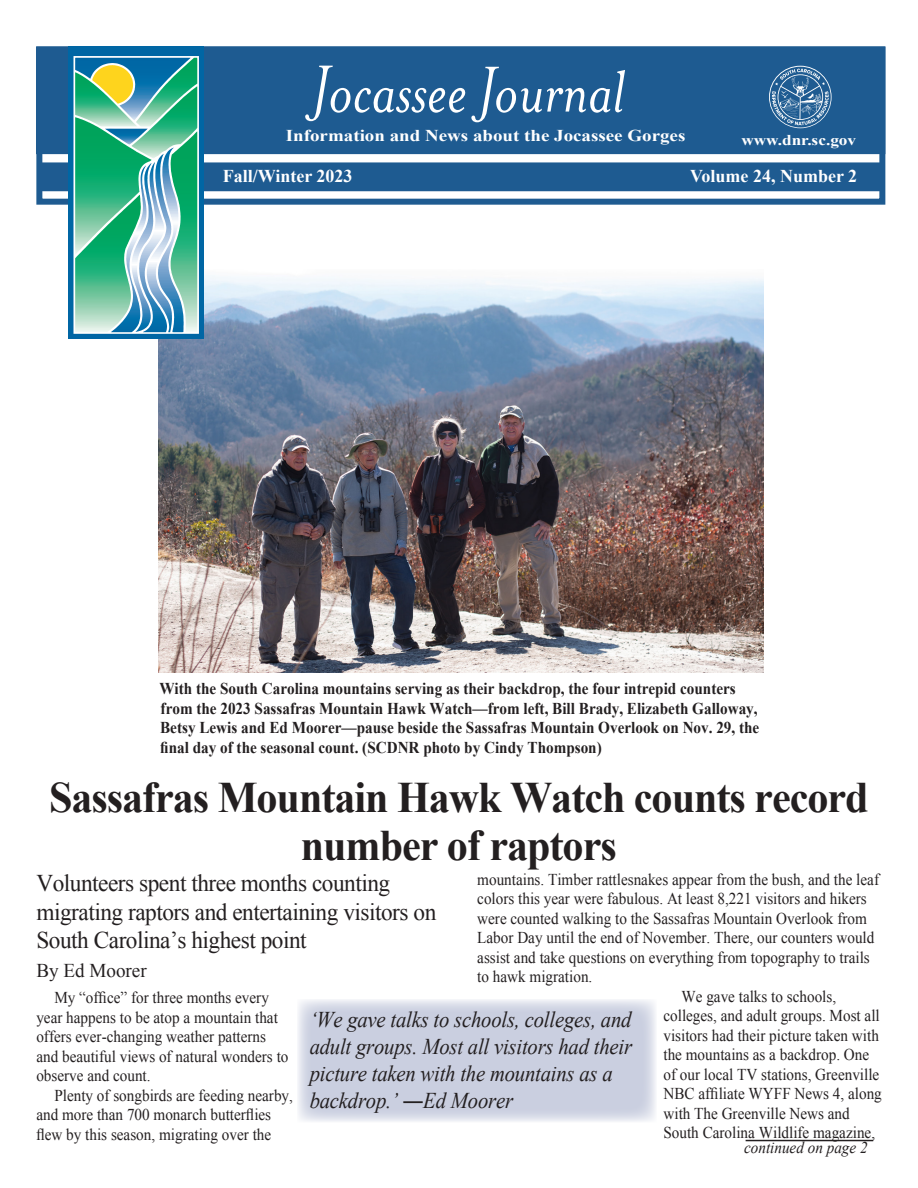
<style>
.page{position:relative;width:918px;height:1188px;background:#fff}
.page>*{position:absolute;margin:0;border:0;box-sizing:border-box;transform-origin:0 0}
.t1{font:italic 67.5px "Mrs Eaves OT";color:#fff;scale:.95 1}
.t2{font:700 43.5px/48px "Times New Roman";letter-spacing:-.025em;color:#231f20;text-align:center}
.t3{font:24px/28.5px "Times New Roman";letter-spacing:-.02em;color:#231f20}
.t4{font:italic 22.5px/27px "Times New Roman";letter-spacing:-.01em;color:#231f20;scale:.92 1}
.t5{font:19.5px "Times New Roman";color:#231f20}
.t6{font:700 18px "Times New Roman";color:#fff}
.t7{font:16.5px/19.5px "Times New Roman";color:#231f20;scale:.92 1}
.t8{font:700 16.5px/19.5px "Times New Roman";color:#231f20;scale:.92 1}
.t9{font:700 16.5px "Times New Roman";color:#fff;scale:1.15 1}
.t10{font:italic 16.5px "Times New Roman";color:#231f20;scale:.92 1}
.t11{font:700 15px "Times New Roman";color:#fff;scale:1.15 1}
</style>
<div class="page">
<img style="left:159px;top:275px;width:604px;height:397px">
<div style="left:40px;top:162px;width:844px;height:29px;background:#1e5b91;border:3px solid #1e5b91"></div>
<div style="left:36px;top:46px;width:849px;height:159px;border:6px solid #1e5b91"></div>
<div style="left:36px;top:46px;width:849px;height:108px;background:#1e5b91;border:2px solid #1e5b91"></div>
<svg style="left:69px;top:46px;width:135px;height:293px;background:#51ae9e"></svg>
<hr style="left:746px;top:1140px;width:127px;height:1px;background:#231f20">
<div style="left:297px;top:999px;width:360px;height:123px;background:#cacfe0"></div>
<svg style="left:769px;top:66px;width:63px;height:62px"></svg>
<p class="t1" style="left:312px;top:55px;width:331px">Jocassee Journal</p>
<p class="t9" style="left:286px;top:124px;width:349px">Information and News about the Jocassee Gorges</p>
<p class="t11" style="left:741px;top:129px;width:101px">www.dnr.sc.gov</p>
<p class="t6" style="left:223px;top:163px;width:131px">Fall/Winter 2023</p>
<p class="t6" style="left:690px;top:163px;width:169px">Volume 24, Number 2</p>
<p class="t8" style="left:159px;top:679px;width:654px">With the South Carolina mountains serving as their backdrop, the four intrepid counters from the 2023 Sassafras Mountain Hawk Watch—from left, Bill Brady, Elizabeth Galloway, Betsy Lewis and Ed Moorer—pause beside the Sassafras Mountain Overlook on Nov. 29, the final day of the seasonal count. (SCDNR photo by Cindy Thompson)</p>
<p class="t2" style="left:49px;top:773px;width:821px">Sassafras Mountain Hawk Watch counts record number of raptors</p>
<p class="t7" style="left:477px;top:869px;width:438px">mountains. Timber rattlesnakes appear from the bush, and the leaf colors this year were fabulous. At least 8,221 visitors and hikers were counted walking to the Sassafras Mountain Overlook from Labor Day until the end of November. There, our counters would assist and take questions on everything from topography to trails to hawk migration.</p>
<p class="t7" style="left:663px;top:986px;width:239px;text-indent:18px">We gave talks to schools, colleges, and adult groups. Most all visitors had their picture taken with the mountains as a backdrop. One of our local TV stations, Greenville<br>NBC affiliate WYFF News 4, along with The Greenville News and<br>South Carolina Wildlife magazine,</p>
<p class="t10" style="left:744px;top:1137px;width:136px">continued on page 2</p>
<p class="t3" style="left:36px;top:869px;width:401px">Volunteers spent three months counting migrating raptors and entertaining visitors on<br>South Carolina’s highest point</p>
<p class="t5" style="left:36px;top:957px;width:112px">By Ed Moorer</p>
<p class="t7" style="left:36px;top:988px;width:276px;text-indent:18px">My “office” for three months every year happens to be atop a mountain that offers ever-changing weather patterns and beautiful views of natural wonders to observe and count.</p>
<p class="t7" style="left:36px;top:1085px;width:280px;text-indent:18px">Plenty of songbirds are feeding nearby, and more than 700 monarch butterflies flew by this season, migrating over the</p>
<p class="t4" style="left:310px;top:1006px;width:352px">‘We gave talks to schools, colleges, and adult groups. Most all visitors had their picture taken with the mountains as a backdrop.’ ―Ed Moorer</p>
</div>
